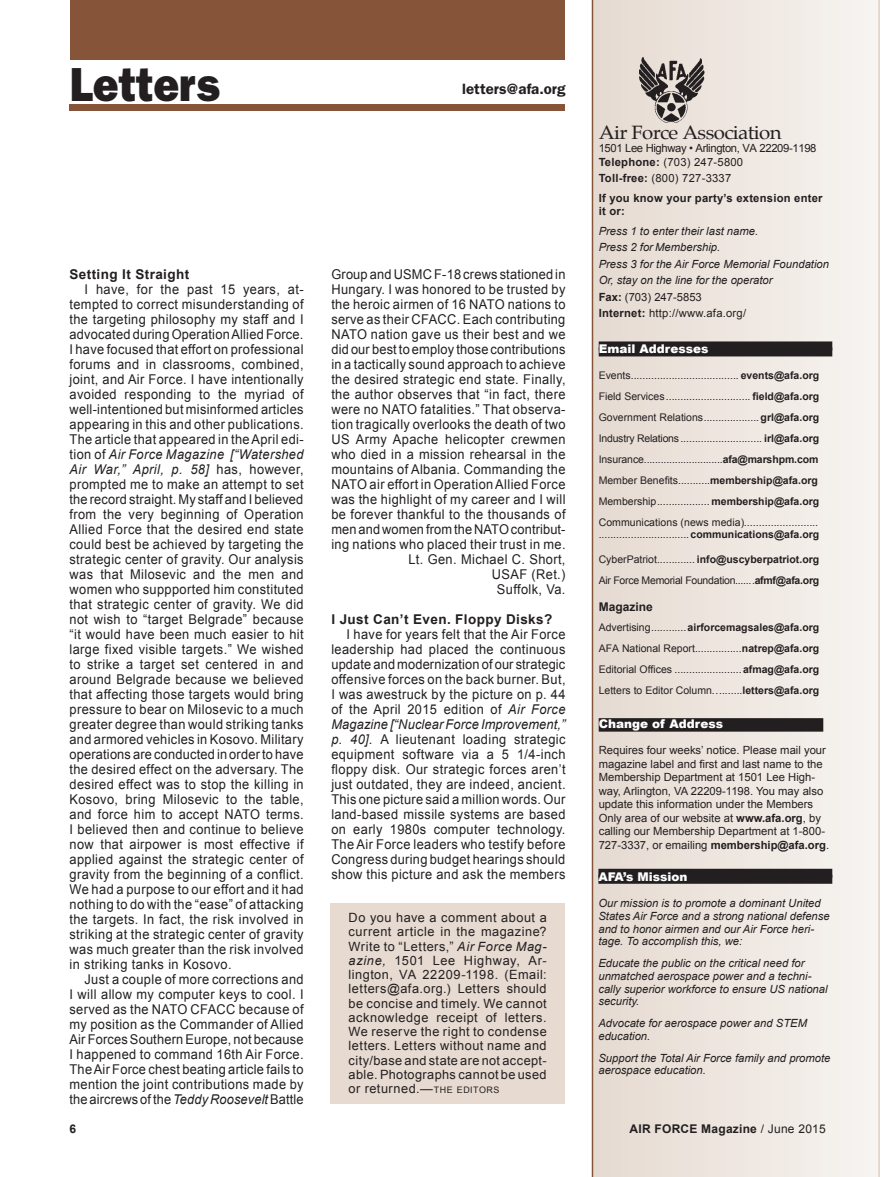
<style>
.page{position:relative;width:881px;height:1177px;background:#fff}
.page>*{position:absolute;margin:0;border:0;box-sizing:border-box;transform-origin:0 0}
.t1{font:800 48px "Franklin Gothic";color:#231f20;scale:.9 1}
.t2{font:18.9px "Palatino";letter-spacing:-.03em;color:#231f20;scale:1.08 1}
.t3{font:600 15px "Franklin Gothic";color:#231f20}
.t4{font:13.5px/15px "Arial";letter-spacing:.03em;color:#231f20;text-align:justify;scale:.95 1}
.t5{font:700 13.5px "Arial";letter-spacing:.03em;color:#231f20}
.t6{font:12.75px/14.2px "Arial";letter-spacing:.03em;color:#231f20;text-align:justify}
.t7{font:900 12px "Arial";color:#fff}
.t8{font:700 12px "Arial";letter-spacing:.02em;color:#231f20}
.t9{font:700 12px "Arial";color:#231f20}
.t10{font:italic 11.25px/12.8px "Arial";color:#231f20}
.t11{font:11.25px/13.5px "Arial";color:#231f20}
.t12{font:700 11.25px/19.5px "Arial";letter-spacing:.02em;color:#231f20}
.t13{font:11.25px/13.5px "Arial";letter-spacing:-.03em;color:#231f20}
.t14{font:10.5px/21px "Arial";color:#231f20}
.t15{font:10.5px/21px "Arial";letter-spacing:-.025em;color:#231f20}
.s1{font-style:italic}
.s2{font-size:8.85px}
.s3{font-weight:700}
.s4{font-weight:400}
.s5{font-weight:700;font-style:normal}
.s6{font-style:normal}
</style>
<div class="page">
<div style="left:331px;top:903px;width:234px;height:201px;background:#e6dad1"></div>
<div style="left:70px;top:104px;width:495px;height:7px;background:#855439"></div>
<div style="left:70px;top:0;width:495px;height:60px;background:#855439"></div>
<svg style="left:592px;top:0;width:288px;height:1177px;background:#ede6e0"></svg>
<img style="left:639px;top:58px;width:65px;height:65px">
<div style="left:598px;top:341px;width:234px;height:9px;background:#231f20"></div>
<div style="left:598px;top:347px;width:234px;height:9px;background:#231f20"></div>
<div style="left:598px;top:718px;width:225px;height:14px;background:#231f20"></div>
<div style="left:598px;top:869px;width:234px;height:9px;background:#231f20"></div>
<div style="left:598px;top:875px;width:234px;height:9px;background:#231f20"></div>
<h1 class="t1" style="left:70px;top:56px;width:168px">Letters</h1>
<p class="t3" style="left:462px;top:80px;width:105px">letters@afa.org</p>
<p class="t5" style="left:70px;top:267px;width:121px">Setting It Straight</p>
<p class="t4" style="left:69px;top:282px;width:248px;text-indent:15px">I have, for the past 15 years, at&shy;tempted to correct misunderstanding of the targeting philosophy my staff and I advocated during Operation Allied Force.<br>I have focused that effort on professional forums and in classrooms, combined, joint, and Air Force. I have intentionally avoided responding to the myriad of well-intentioned but misinformed articles appearing in this and other publications.<br>The article that appeared in the April edi&shy;tion of <span class="s1">Air Force Magazine [“Watershed Air War,” April, p. 58]</span> has, however, prompted me to make an attempt to set the record straight. My staff and I believed from the very beginning of Operation Allied Force that the desired end state could best be achieved by targeting the strategic center of gravity. Our analysis was that Milosevic and the men and women who suppported him constituted that strategic center of gravity. We did not wish to “target Belgrade” because “it would have been much easier to hit large fixed visible targets.” We wished to strike a target set centered in and around Belgrade because we believed that affecting those targets would bring pressure to bear on Milosevic to a much greater degree than would striking tanks and armored vehicles in Kosovo. Military operations are conducted in order to have the desired effect on the adversary. The desired effect was to stop the killing in Kosovo, bring Milosevic to the table, and force him to accept NATO terms.<br>I believed then and continue to believe now that airpower is most effective if applied against the strategic center of gravity from the beginning of a conflict.<br>We had a purpose to our effort and it had nothing to do with the “ease” of attacking the targets. In fact, the risk involved in striking at the strategic center of gravity was much greater than the risk involved in striking tanks in Kosovo.</p>
<p class="t4" style="left:69px;top:972px;width:248px;text-indent:15px">Just a couple of more corrections and I will allow my computer keys to cool. I served as the NATO CFACC because of my position as the Commander of Allied Air Forces Southern Europe, not because I happened to command 16th Air Force.<br>The Air Force chest beating article fails to mention the joint contributions made by the aircrews of the <span class="s1">Teddy Roosevelt</span> Battle</p>
<p class="t4" style="left:331px;top:267px;width:248px;text-align:right">Group and USMC F-18 crews stationed in Hungary. I was honored to be trusted by the heroic airmen of 16 NATO nations to serve as their CFACC. Each contributing NATO nation gave us their best and we did our best to employ those contributions in a tactically sound approach to achieve the desired strategic end state. Finally, the author observes that “in fact, there were no NATO fatalities.” That observa&shy;tion tragically overlooks the death of two US Army Apache helicopter crewmen who died in a mission rehearsal in the mountains of Albania. Commanding the NATO air effort in Operation Allied Force was the highlight of my career and I will be forever thankful to the thousands of men and women from the NATO contribut&shy;ing nations who placed their trust in me.<br>Lt. Gen. Michael C. Short,<br>USAF (Ret.)<br>Suffolk, Va.</p>
<p class="t5" style="left:331px;top:612px;width:222px">I Just Can’t Even. Floppy Disks?</p>
<p class="t4" style="left:331px;top:627px;width:248px;text-indent:15px">I have for years felt that the Air Force leadership had placed the continuous update and modernization of our strategic offensive forces on the back burner. But, I was awestruck by the picture on p. 44 of the April 2015 edition of <span class="s1">Air Force Magazine [“Nuclear Force Improvement,” p. 40].</span> A lieutenant loading strategic equipment software via a 5 1/4-inch floppy disk. Our strategic forces aren’t just outdated, they are indeed, ancient.<br>This one picture said a million words. Our land-based missile systems are based on early 1980s computer technology.<br>The Air Force leaders who testify before Congress during budget hearings should show this picture and ask the members</p>
<p class="t6" style="left:349px;top:910px;width:200px">Do you have a comment about a current article in the magazine?<br>Write to “Letters,” <span class="s1">Air Force Mag&shy;a zine,</span> 1501 Lee Highway, Ar&shy;lington, VA 22209-1198. (Email: letters@afa.org.) Letters should be concise and timely. We cannot acknowledge receipt of letters.<br>We reserve the right to condense letters. Letters without name and city/base and state are not accept&shy;able. Photographs can not be used or returned.—<span class="s2">THE EDITORS</span></p>
<h2 class="t2" style="left:598px;top:117px;width:171px">Air Force Association</h2>
<p class="t13" style="left:598px;top:142px;width:219px">1501 Lee Highway • Arlington, VA 22209-1198<br><span class="s3">Telephone:</span> (703) 247-5800</p>
<p class="t12" style="left:598px;top:169px;width:225px">Toll-free: <span class="s4">(800) 727-3337<br></span>If you know your party’s extension enter</p>
<p class="t12" style="left:598px;top:202px;width:28px">it or:</p>
<p class="t10" style="left:598px;top:223px;width:232px;line-height:16.5px">Press 1 to enter their last name.<br>Press 2 for Membership.<br>Press 3 for the Air Force Memorial Foundation<br>Or, stay on the line for the operator<br><span class="s5">Fax:</span> <span class="s6">(703) 247-5853<br></span><span class="s5">Internet:</span> <span class="s6">http://www.afa.org/</span></p>
<p class="t7" style="left:598px;top:342px;width:111px">Email Addresses</p>
<p class="t14" style="left:598px;top:365px;width:222px">Events..................................... <span class="s3">events@afa.org </span>Field Services ............................. <span class="s3">field@afa.org </span>Government Relations ...................<span class="s3">grl@afa.org </span>Industry Relations ............................ <span class="s3">irl@afa.org </span>Insurance............................<span class="s3">afa@marshpm.com </span>Member Benefits...........<span class="s3">membership@afa.org </span>Membership .................. <span class="s3">membership@afa.org </span>Communications (news media)<span class="s1">.........................</span></p>
<p class="t14" style="left:598px;top:524px;width:222px">...............................<span class="s3">communications@afa.org</span></p>
<p class="t15" style="left:598px;top:549px;width:222px">CyberPatriot............. <span class="s3">info@uscyberpatriot.org<br></span>Air Force Memorial Foundation...... .<span class="s3">afmf@afa.org</span></p>
<p class="t9" style="left:598px;top:600px;width:56px">Magazine</p>
<p class="t14" style="left:598px;top:617px;width:222px;text-align:justify">Advertising ............<span class="s3">airforcemagsales@afa.org </span>AFA National Report................<span class="s3">natrep@afa.org </span>Editorial Offices .......................<span class="s3">afmag@afa.org </span>Letters to Editor Column. .........<span class="s3">letters@afa.org</span></p>
<p class="t7" style="left:598px;top:717px;width:126px">Change of Address</p>
<p class="t11" style="left:598px;top:743px;width:232px">Requires four weeks’ notice. Please mail your magazine label and first and last name to the Membership Department at 1501 Lee High&shy;way, Arlington, VA 22209-1198. You may also update this information under the Members Only area of our website at <span class="s3">www.afa.org</span>, by calling our Membership Department at 1-800- 727-3337, or emailing <span class="s3">membership@afa.org</span>.</p>
<p class="t7" style="left:598px;top:870px;width:91px">AFA’s Mission</p>
<p class="t10" style="left:598px;top:897px;width:233px">Our mission is to promote a dominant United States Air Force and a strong national defense and to honor airmen and our Air Force heri&shy;tage. To accomplish this, we:</p>
<p class="t10" style="left:598px;top:957px;width:231px">Educate the public on the critical need for unmatched aerospace power and a techni&shy;cally superior workforce to ensure US national security.</p>
<p class="t10" style="left:598px;top:1017px;width:210px">Advocate for aerospace power and STEM education.</p>
<p class="t10" style="left:598px;top:1051px;width:234px">Support the Total Air Force family and promote aerospace education.</p>
<p class="t8" style="left:70px;top:1122px;width:8px">6</p>
<p class="t8" style="left:629px;top:1122px;width:198px">AIR FORCE Magazine <span class="s4">/ June 2015</span></p>
</div>
